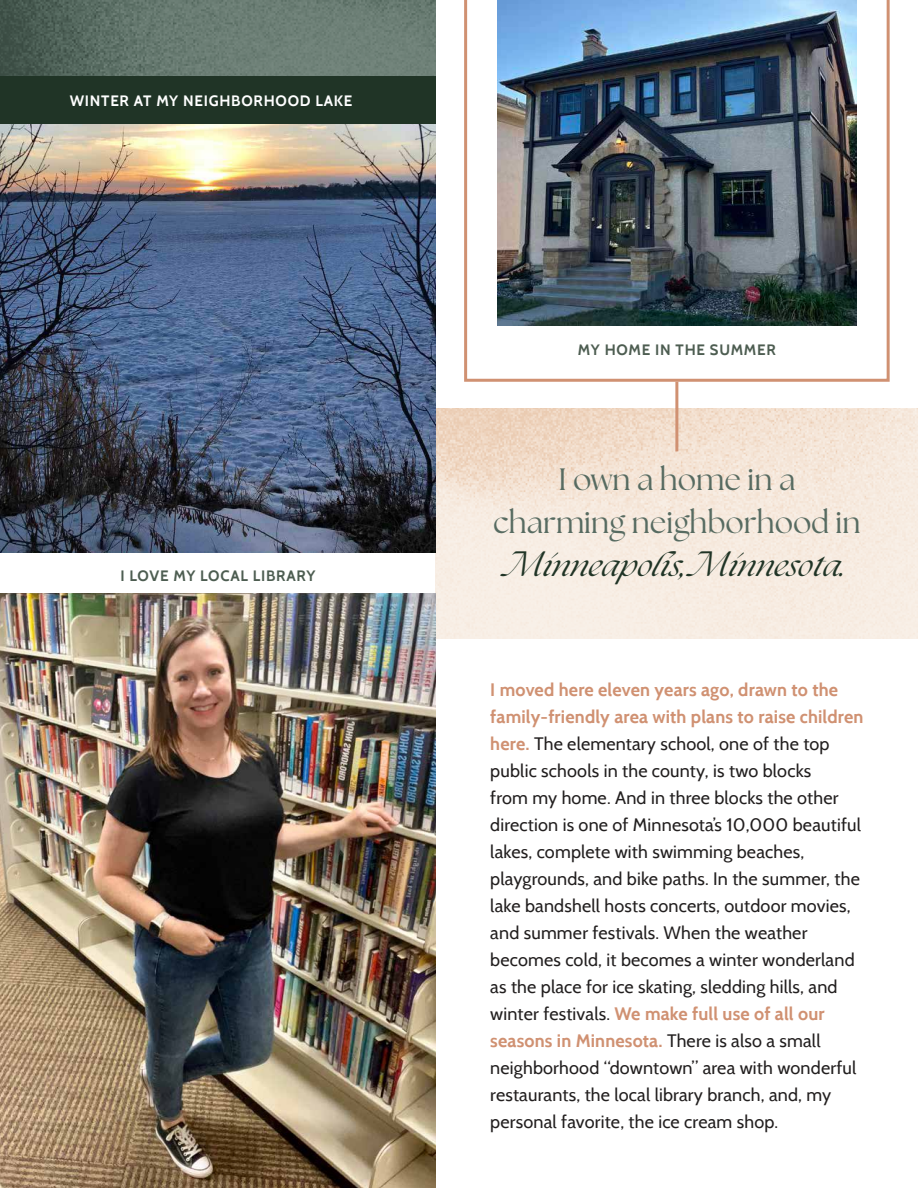
<style>
.page{position:relative;width:918px;height:1188px;background:#fff}
.page>*{position:absolute;margin:0;border:0;box-sizing:border-box;transform-origin:0 0}
.t1{font:30.9px/43.2px "The Seasons";color:#576b61;text-align:center}
.t2{font:italic 30.9px "The Seasons";color:#203426}
.t3{font:18px/27px "Cabin";letter-spacing:.01em;color:#221f1f}
.t4{font:700 15px "Cabin";letter-spacing:.05em;color:#4d5d51}
.t5{font:700 15px "Cabin";letter-spacing:.05em;color:#fff}
.s1{font-weight:700;color:#d09172}
</style>
<div class="page">
<svg style="left:464px;top:0;width:426px;height:382px"></svg>
<img style="left:0;top:0;width:436px;height:553px">
<img style="left:436px;top:408px;width:482px;height:230px">
<img style="left:497px;top:0;width:359px;height:325px">
<img style="left:0;top:593px;width:436px;height:595px">
<hr style="left:675px;top:382px;width:3px;height:69px;background:#d09172">
<div style="left:0;top:77px;width:436px;height:47px;background:#203426"></div>
<p class="t5" style="left:70px;top:95px;width:284px">WINTER AT MY NEIGHBORHOOD LAKE</p>
<p class="t4" style="left:120px;top:569px;width:197px">I LOVE MY LOCAL LIBRARY</p>
<p class="t4" style="left:578px;top:344px;width:199px">MY HOME IN THE SUMMER</p>
<h1 class="t1" style="left:493px;top:460px;width:369px">I own a home in a charming neighborhood in</h1>
<h1 class="t2" style="left:508px;top:551px;width:340px">Minneapolis, Minnesota.</h1>
<p class="t3" style="left:490px;top:678px;width:375px"><span class="s1">I moved here eleven years ago, drawn to the family-friendly area with plans to raise children here.</span> The elementary school, one of the top public schools in the county, is two blocks<br>from my home. And in three blocks the other direction is one of Minnesota’s 10,000 beautiful lakes, complete with swimming beaches, playgrounds, and bike paths. In the summer, the lake bandshell hosts concerts, outdoor movies, and summer festivals. When the weather becomes cold, it becomes a winter wonderland as the place for ice skating, sledding hills, and winter festivals. <span class="s1">We make full use of all our seasons in Minnesota.</span> There is also a small neighborhood “downtown” area with wonderful restaurants, the local library branch, and, my personal favorite, the ice cream shop.</p>
</div>
